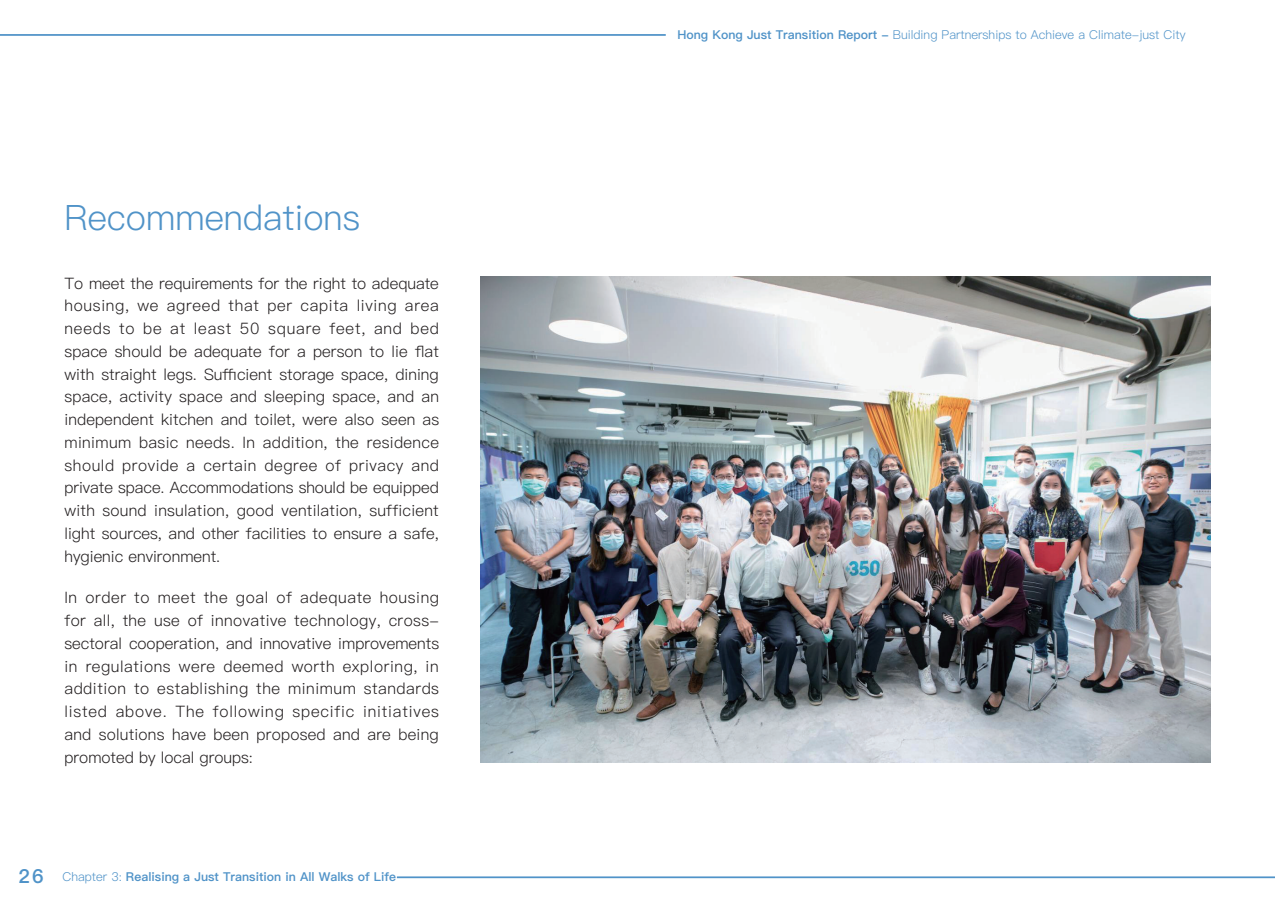
<style>
.page{position:relative;width:1275px;height:903px;background:#fff}
.page>*{position:absolute;margin:0;border:0;box-sizing:border-box;transform-origin:0 0}
.t1{font:300 35px "Ping Fang HK";color:#5093c8}
.t2{font:300 15.75px/22.8px "Ping Fang HK";color:#231f20;text-align:justify}
.t3{font:300 12.25px "Ping Fang HK";color:#5093c8}
.t4{font:600 12.25px "Ping Fang HK";color:#5093c8}
.s1{font-size:19.25px}
.s2{font-weight:300}
.s3{font-weight:600}
</style>
<div class="page">
<img style="left:481px;top:276px;width:729px;height:486px">
<hr style="left:0;top:34px;width:666px;height:2px;background:#5093c8">
<hr style="left:397px;top:876px;width:878px;height:2px;background:#5093c8">
<h1 class="t1" style="left:64px;top:196px;width:297px">Recommendations</h1>
<p class="t2" style="left:64px;top:271px;width:376px">To meet the requirements for the right to adequate housing, we agreed that per capita living area needs to be at least 50 square feet, and bed space should be adequate for a person to lie flat with straight legs. Sufficient storage space, dining space, activity space and sleeping space, and an independent kitchen and toilet, were also seen as minimum basic needs. In addition, the residence should provide a certain degree of privacy and private space. Accommodations should be equipped with sound insulation, good ventilation, sufficient light sources, and other facilities to ensure a safe, hygienic environment.</p>
<p class="t2" style="left:64px;top:586px;width:376px">In order to meet the goal of adequate housing for all, the use of innovative technology, cross&shy;sectoral cooperation, and innovative improvements in regulations were deemed worth exploring, in addition to establishing the minimum standards listed above. The following specific initiatives and solutions have been proposed and are being promoted by local groups:</p>
<p class="t4" style="left:19px;top:869px;width:379px"><span class="s1">26</span> <span class="s2">Chapter 3:</span> Realising a Just Transition in All Walks of Life</p>
<p class="t3" style="left:677px;top:27px;width:510px"><span class="s3">Hong Kong Just Transition Report -</span> Building Partnerships to Achieve a Climate-just City</p>
</div>
